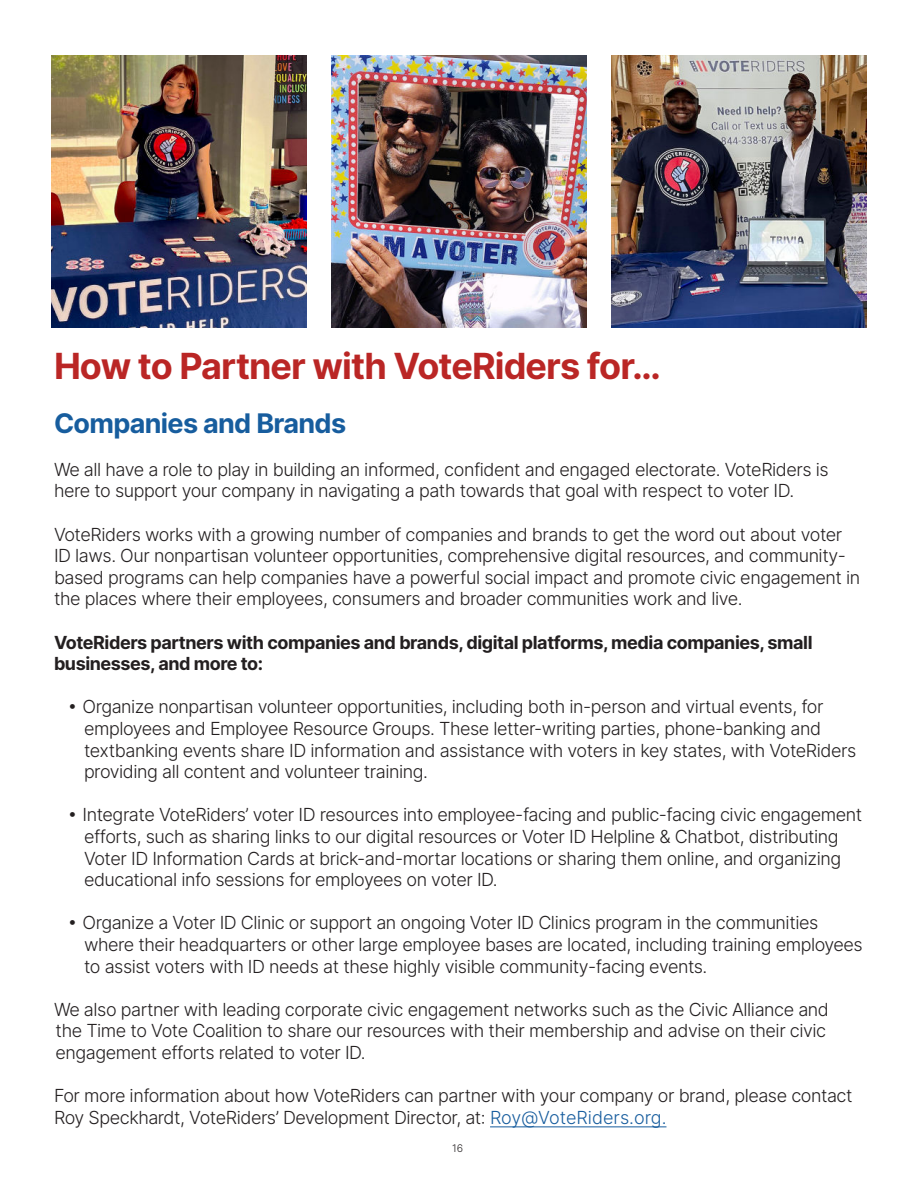
<style>
.page{position:relative;width:918px;height:1188px;background:#fff}
.page>*{position:absolute;margin:0;border:0;box-sizing:border-box;transform-origin:0 0}
.t1{font:700 36px "Inter";letter-spacing:-.025em;color:#ba2625}
.t2{font:700 27px "Inter";letter-spacing:-.025em;color:#175d9e}
.t3{font:300 18px/21.6px "Inter";letter-spacing:-.025em;color:#231f20}
.t4{font:700 18px/21.6px "Inter";letter-spacing:-.025em;color:#231f20}
.t5{font:300 10.5px "Inter";color:#231f20}
.s1{color:#175d9e}
</style>
<div class="page">
<hr style="left:490px;top:1126px;width:176px;height:1px;background:#175d9e">
<img style="left:52px;top:55px;width:254px;height:272px">
<img style="left:332px;top:55px;width:254px;height:272px">
<img style="left:612px;top:55px;width:254px;height:272px">
<h1 class="t1" style="left:54px;top:345px;width:608px">How to Partner with VoteRiders for…</h1>
<h2 class="t2" style="left:54px;top:407px;width:294px">Companies and Brands</h2>
<p class="t3" style="left:54px;top:459px;width:776px">We all have a role to play in building an informed, confident and engaged electorate. VoteRiders is here to support your company in navigating a path towards that goal with respect to voter ID.</p>
<p class="t3" style="left:54px;top:523px;width:808px">VoteRiders works with a growing number of companies and brands to get the word out about voter ID laws. Our nonpartisan volunteer opportunities, comprehensive digital resources, and community&shy;based programs can help companies have a powerful social impact and promote civic engagement in the places where their employees, consumers and broader communities work and live.</p>
<p class="t4" style="left:54px;top:631px;width:760px">VoteRiders partners with companies and brands, digital platforms, media companies, small businesses, and more to:</p>
<p class="t3" style="left:84px;top:696px;width:774px;text-indent:-17px">• Organize nonpartisan volunteer opportunities, including both in-person and virtual events, for employees and Employee Resource Groups. These letter-writing parties, phone-banking and textbanking events share ID information and assistance with voters in key states, with VoteRiders providing all content and volunteer training.</p>
<p class="t3" style="left:84px;top:804px;width:780px;text-indent:-17px">• Integrate VoteRiders’ voter ID resources into employee-facing and public-facing civic engagement efforts, such as sharing links to our digital resources or Voter ID Helpline &amp; Chatbot, distributing Voter ID Information Cards at brick-and-mortar locations or sharing them online, and organizing educational info sessions for employees on voter ID.</p>
<p class="t3" style="left:84px;top:912px;width:780px;text-indent:-17px">• Organize a Voter ID Clinic or support an ongoing Voter ID Clinics program in the communities where their headquarters or other large employee bases are located, including training employees to assist voters with ID needs at these highly visible community-facing events.</p>
<p class="t3" style="left:54px;top:999px;width:777px">We also partner with leading corporate civic engagement networks such as the Civic Alliance and the Time to Vote Coalition to share our resources with their membership and advise on their civic engagement efforts related to voter ID.</p>
<p class="t3" style="left:54px;top:1085px;width:800px">For more information about how VoteRiders can partner with your company or brand, please contact<br>Roy Speckhardt, VoteRiders’ Development Director, at: <span class="s1">Roy@VoteRiders.org.</span></p>
<p class="t5" style="left:452px;top:1142px;width:12px">16</p>
</div>
